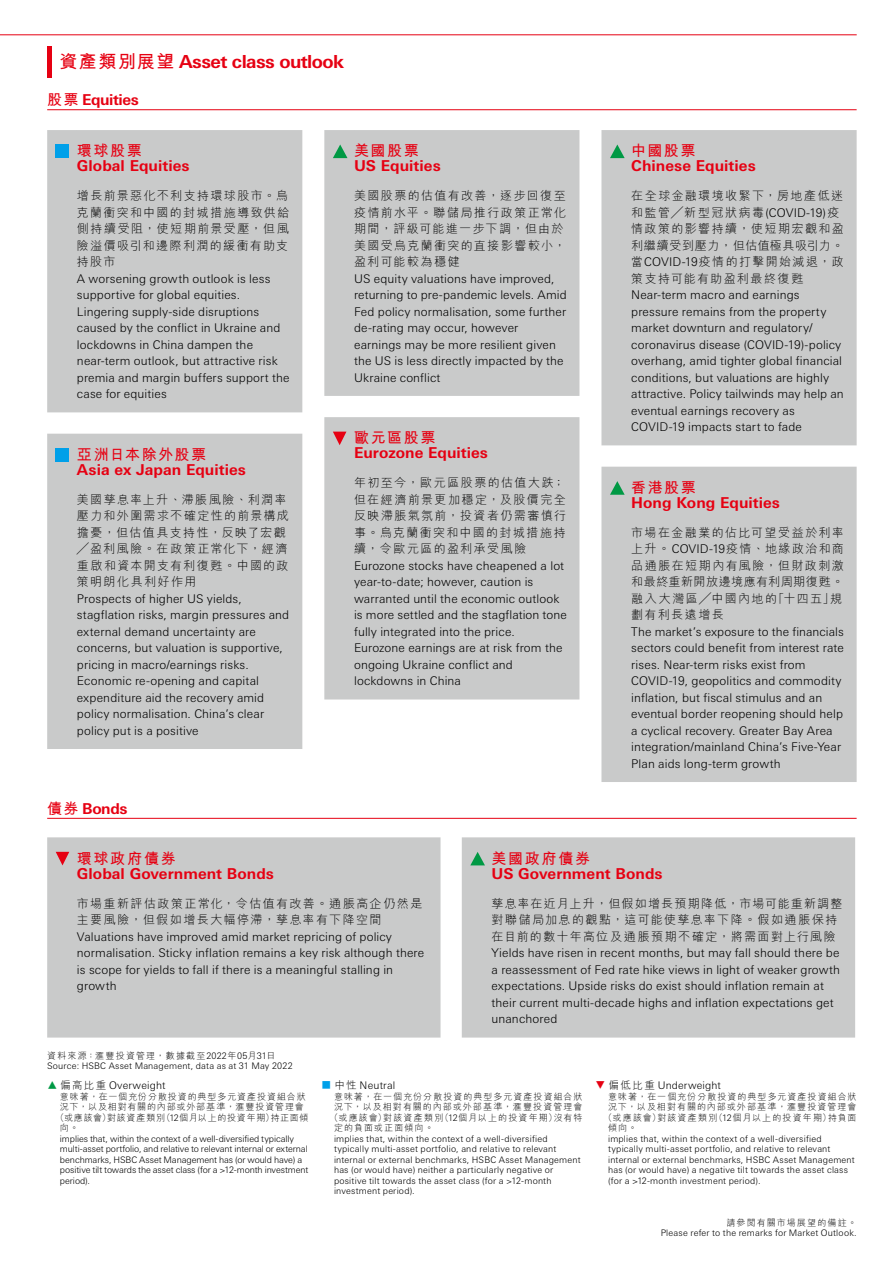
<style>
.page{position:relative;width:893px;height:1263px;background:#fff}
.page>*{position:absolute;margin:0;border:0;box-sizing:border-box;transform-origin:0 0}
.t1{font:700 18px "Univers Nextfor HSBC";letter-spacing:-.03em;color:#e60012}
.t2{font:700 15px "Univers Nextfor HSBC";letter-spacing:.005em;color:#e60012}
.t3{font:700 15px "M Hei H Kfor HSBC";letter-spacing:.105em;color:#e60012}
.t4{font:700 15px "Univers Nextfor HSBC";letter-spacing:-.025em;color:#e60012}
.t5{font:300 12px/16.5px "Univers Nextfor HSBC";letter-spacing:.01em;color:#000}
.t6{font:300 12px/16.5px "M Hei H Kfor HSBC";letter-spacing:.115em;color:#000}
.t7{font:300 10.5px "Univers Nextfor HSBC";letter-spacing:.015em;color:#000}
.t8{font:300 9px/10.5px "Univers Nextfor HSBC";letter-spacing:.015em;color:#000}
.t9{font:300 9px/10.5px "Univers Nextfor HSBC";letter-spacing:-.01em;color:#000}
.t10{font:300 9px "M Hei H Kfor HSBC";letter-spacing:.115em;color:#000}
.t11{font:300 9px "M Hei H Kfor HSBC";letter-spacing:.085em;color:#000}
.t12{font:300 9px "M Hei H Kfor HSBC";letter-spacing:.14em;color:#000}
.t13{font:300 9px "M Hei H Kfor HSBC";letter-spacing:.095em;color:#000}
.s1{font-family:"M Hei H Kfor HSBC"}
.s2{font-family:"Univers Nextfor HSBC"}
.s3{font-family:"M Hei H Kfor HSBC";color:#094}
.s4{font-family:"M Hei H Kfor HSBC";color:#00a0e9}
.s5{font-family:"M Hei H Kfor HSBC";color:#e60012}
</style>
<div class="page">
<div style="left:47px;top:130px;width:255px;height:619px;background:#c9caca"></div>
<div style="left:56px;top:145px;width:13px;height:13px;background:#00a0e9"></div>
<div style="left:56px;top:448px;width:13px;height:14px;background:#00a0e9"></div>
<hr style="left:47px;top:47px;width:4px;height:31px;background:#e60012">
<hr style="left:47px;top:109px;width:810px;height:1px;background:#e60012">
<div style="left:47px;top:837px;width:394px;height:200px;background:#c9caca"></div>
<svg style="left:56px;top:852px;width:13px;height:13px"></svg>
<div style="left:462px;top:837px;width:393px;height:200px;background:#c9caca"></div>
<svg style="left:470px;top:852px;width:15px;height:13px"></svg>
<hr style="left:47px;top:818px;width:810px;height:1px;background:#e60012">
<hr style="left:0;top:34px;width:857px;height:1px;background:#e60012">
<div style="left:324px;top:130px;width:255px;height:569px;background:#c9caca"></div>
<svg style="left:333px;top:144px;width:14px;height:14px"></svg>
<svg style="left:333px;top:432px;width:13px;height:13px"></svg>
<div style="left:601px;top:130px;width:256px;height:652px;background:#c9caca"></div>
<svg style="left:610px;top:144px;width:15px;height:14px"></svg>
<svg style="left:610px;top:481px;width:15px;height:14px"></svg>
<h1 class="t1" style="left:60px;top:49px;width:286px"><span class="s1">資產類別展望</span> Asset class outlook</h1>
<p class="t4" style="left:47px;top:89px;width:93px"><span class="s1">股票</span> Equities</p>
<p class="t3" style="left:77px;top:140px;width:66px">環球股票</p>
<p class="t2" style="left:77px;top:155px;width:114px">Global Equities</p>
<p class="t6" style="left:77px;top:187px;width:214px;text-align:justify">增長前景惡化不利支持環球股市。烏克蘭衝突和中國的封城措施導致供給側持續受阻，使短期前景受壓，但風險溢價吸引和邊際利潤的緩衝有助支持股市</p>
<p class="t5" style="left:77px;top:269px;width:214px">A worsening growth outlook is less supportive for global equities.<br>Lingering supply-side disruptions caused by the conflict in Ukraine and lockdowns in China dampen the near-term outlook, but attractive risk premia and margin buffers support the case for equities</p>
<p class="t3" style="left:77px;top:443px;width:131px">亞洲日本除外股票</p>
<p class="t2" style="left:77px;top:459px;width:170px">Asia ex Japan Equities</p>
<p class="t6" style="left:77px;top:491px;width:214px">美國孳息率上升、滯脹風險、利潤率壓力和外圍需求不確定性的前景構成擔憂，但估值具支持性，反映了宏觀╱盈利風險。在政策正常化下，經濟重啟和資本開支有利復甦。中國的政策明朗化具利好作用</p>
<p class="t5" style="left:77px;top:589px;width:214px">Prospects of higher US yields, stagflation risks, margin pressures and external demand uncertainty are concerns, but valuation is supportive, pricing in macro/earnings risks.<br>Economic re-opening and capital expenditure aid the recovery amid policy normalisation. China’s clear policy put is a positive</p>
<p class="t3" style="left:354px;top:140px;width:66px">美國股票</p>
<p class="t2" style="left:354px;top:155px;width:88px">US Equities</p>
<p class="t6" style="left:354px;top:187px;width:213px">美國股票的估值有改善，逐步回復至疫情前水平。聯儲局推行政策正常化期間，評級可能進一步下調，但由於美國受烏克蘭衝突的直接影響較小，盈利可能較為穩健</p>
<p class="t5" style="left:354px;top:269px;width:214px">US equity valuations have improved, returning to pre-pandemic levels. Amid Fed policy normalisation, some further de-rating may occur, however earnings may be more resilient given the US is less directly impacted by the Ukraine conflict</p>
<p class="t3" style="left:354px;top:427px;width:83px">歐元區股票</p>
<p class="t2" style="left:354px;top:442px;width:135px">Eurozone Equities</p>
<p class="t6" style="left:354px;top:474px;width:214px;text-align:justify">年初至今，歐元區股票的估值大跌；但在經濟前景更加穩定，及股價完全反映滯脹氣氛前，投資者仍需審慎行事。烏克蘭衝突和中國的封城措施持續，令歐元區的盈利承受風險</p>
<p class="t5" style="left:354px;top:556px;width:214px">Eurozone stocks have cheapened a lot year-to-date; however, caution is warranted until the economic outlook is more settled and the stagflation tone fully integrated into the price.<br>Eurozone earnings are at risk from the ongoing Ukraine conflict and lockdowns in China</p>
<p class="t2" style="left:47px;top:798px;width:82px"><span class="s1">債券</span> Bonds</p>
<p class="t3" style="left:631px;top:140px;width:66px">中國股票</p>
<p class="t2" style="left:631px;top:155px;width:126px">Chinese Equities</p>
<p class="t6" style="left:631px;top:187px;width:214px">在全球金融環境收緊下，房地產低迷和監管╱新型冠狀病毒<span class="s2">(COVID-19)</span>疫情政策的影響持續，使短期宏觀和盈利繼續受到壓力，但估值極具吸引力。當<span class="s2">COVID-19</span>疫情的打擊開始減退，政策支持可能有助盈利最終復甦</p>
<p class="t5" style="left:631px;top:286px;width:214px">Near-term macro and earnings pressure remains from the property market downturn and regulatory/ coronavirus disease (COVID-19)-policy overhang, amid tighter global financial conditions, but valuations are highly attractive. Policy tailwinds may help an eventual earnings recovery as COVID-19 impacts start to fade</p>
<p class="t3" style="left:631px;top:476px;width:66px">香港股票</p>
<p class="t2" style="left:631px;top:492px;width:150px">Hong Kong Equities</p>
<p class="t6" style="left:631px;top:524px;width:214px">市場在金融業的佔比可望受益於利率上升。<span class="s2">COVID-19</span>疫情、地緣政治和商品通脹在短期內有風險，但財政刺激和最終重新開放邊境應有利周期復甦。融入大灣區╱中國內地的「十四五」規劃有利長遠增長</p>
<p class="t5" style="left:631px;top:622px;width:214px">The market’s exposure to the financials sectors could benefit from interest rate rises. Near-term risks exist from COVID-19, geopolitics and commodity inflation, but fiscal stimulus and an eventual border reopening should help a cyclical recovery. Greater Bay Area integration/mainland China’s Five-Year Plan aids long-term growth</p>
<p class="t3" style="left:77px;top:847px;width:100px">環球政府債券</p>
<p class="t2" style="left:77px;top:862px;width:199px">Global Government Bonds</p>
<p class="t6" style="left:77px;top:895px;width:347px">市場重新評估政策正常化，令估值有改善。通脹高企仍然是主要風險，但假如增長大幅停滯，孳息率有下降空間</p>
<p class="t5" style="left:77px;top:927px;width:349px">Valuations have improved amid market repricing of policy normalisation. Sticky inflation remains a key risk although there is scope for yields to fall if there is a meaningful stalling in growth</p>
<p class="t12" style="left:47px;top:1051px;width:230px">資料來源：滙豐投資管理，數據截至<span class="s2">2022</span>年<span class="s2">05</span>月<span class="s2">31</span>日</p>
<p class="t8" style="left:47px;top:1060px;width:247px">Source: HSBC Asset Management, data as at 31 May 2022</p>
<p class="t3" style="left:492px;top:847px;width:100px">美國政府債券</p>
<p class="t2" style="left:492px;top:862px;width:173px">US Government Bonds</p>
<p class="t6" style="left:492px;top:895px;width:352px">孳息率在近月上升，但假如增長預期降低，市場可能重新調整對聯儲局加息的觀點，這可能使孳息率下降。假如通脹保持在目前的數十年高位及通脹預期不確定，將需面對上行風險</p>
<p class="t5" style="left:492px;top:944px;width:350px">Yields have risen in recent months, but may fall should there be a reassessment of Fed rate hike views in light of weaker growth expectations. Upside risks do exist should inflation remain at their current multi-decade highs and inflation expectations get unanchored</p>
<p class="t7" style="left:47px;top:1078px;width:120px"><span class="s3">▲</span> <span class="s1">偏高比重</span> Overweight</p>
<p class="t10" style="left:60px;top:1091px;width:247px">意味著，在一個充份分散投資的典型多元資產投資組合狀</p>
<p class="t13" style="left:60px;top:1102px;width:245px">況下，以及相對有關的內部或外部基準，滙豐投資管理會</p>
<p class="t11" style="left:55px;top:1112px;width:255px">（或應該會）對該資產類別（<span class="s2">12</span>個月以上的投資年期）持正面傾</p>
<p class="t10" style="left:60px;top:1123px;width:20px">向。</p>
<p class="t9" style="left:60px;top:1132px;width:250px">implies that, within the context of a well-diversified typically multi-asset portfolio, and relative to relevant internal or external benchmarks, HSBC Asset Management has (or would have) a positive tilt towards the asset class (for a &gt;12-month investment period).</p>
<p class="t7" style="left:321px;top:1078px;width:75px"><span class="s4">■</span> <span class="s1">中性</span> Neutral</p>
<p class="t10" style="left:334px;top:1091px;width:250px">意味著，在一個充份分散投資的典型多元資產投資組合狀</p>
<p class="t10" style="left:334px;top:1102px;width:250px">況下，以及相對有關的內部或外部基準，滙豐投資管理會</p>
<p class="t10" style="left:329px;top:1112px;width:255px">（或應該會）對該資產類別（<span class="s2">12</span>個月以上的投資年期）沒有特</p>
<p class="t10" style="left:334px;top:1123px;width:101px">定的負面或正面傾向。</p>
<p class="t8" style="left:334px;top:1132px;width:248px">implies that, within the context of a well-diversified typically multi-asset portfolio, and relative to relevant internal or external benchmarks, HSBC Asset Management has (or would have) neither a particularly negative or positive tilt towards the asset class (for a &gt;12-month investment period).</p>
<p class="t7" style="left:595px;top:1078px;width:127px"><span class="s5">▼</span> <span class="s1">偏低比重</span> Underweight</p>
<p class="t10" style="left:608px;top:1091px;width:250px">意味著，在一個充份分散投資的典型多元資產投資組合狀</p>
<p class="t10" style="left:608px;top:1102px;width:250px">況下，以及相對有關的內部或外部基準，滙豐投資管理會</p>
<p class="t10" style="left:604px;top:1112px;width:255px">（或應該會）對該資產類別（<span class="s2">12</span>個月以上的投資年期）持負面</p>
<p class="t10" style="left:608px;top:1123px;width:31px">傾向。</p>
<p class="t8" style="left:608px;top:1132px;width:248px">implies that, within the context of a well-diversified typically multi-asset portfolio, and relative to relevant internal or external benchmarks, HSBC Asset Management has (or would have) a negative tilt towards the asset class (for a &gt;12-month investment period).</p>
<p class="t10" style="left:726px;top:1217px;width:132px">請參閱有關市場展望的備註。</p>
<p class="t8" style="left:661px;top:1227px;width:197px">Please refer to the remarks for Market Outlook.</p>
</div>
